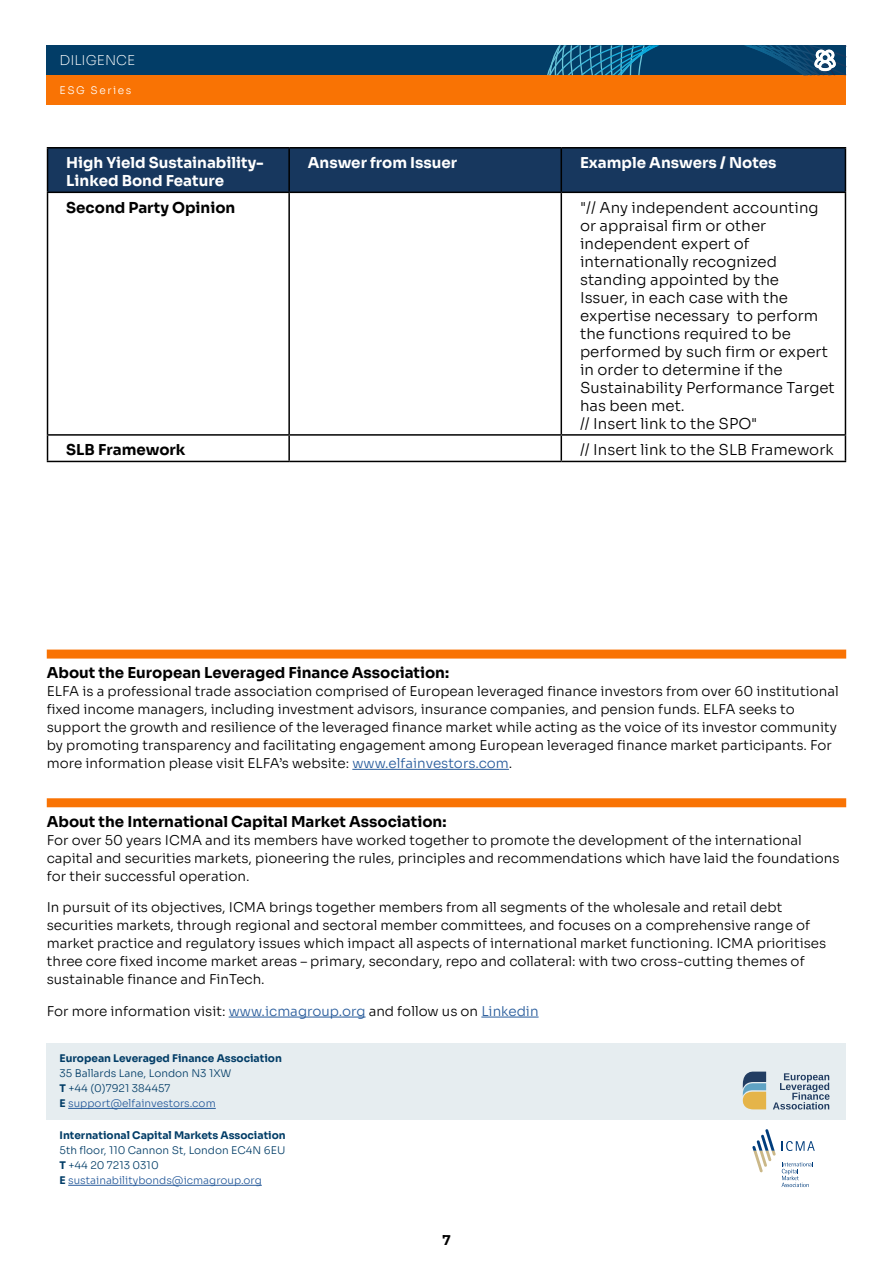
<style>
.page{position:relative;width:893px;height:1263px;background:#fff}
.page>*{position:absolute;margin:0;border:0;box-sizing:border-box;transform-origin:0 0}
.t1{font:300 15px/18px "Sora";color:#000}
.t2{font:700 15px "Sora";color:#000}
.t3{font:700 15px/18px "Sora";color:#fff}
.t4{font:300 13.5px/18px "Sora";color:#000}
.t5{font:200 13.5px "Sora";color:#fff}
.t6{font:700 13.5px "Sora";color:#000}
.t7{font:300 10.5px/15px "Sora";color:#023d67}
.t8{font:700 10.5px "Sora";color:#023d67}
.t9{font:300 10.5px "Sora";letter-spacing:.15em;color:#fff}
.s1{color:#275b9b}
.s2{font-weight:700}
</style>
<div class="page">
<div style="left:48px;top:149px;width:797px;height:43px;background:#17375e"></div>
<hr style="left:47px;top:147px;width:242px;height:2px;background:#000">
<hr style="left:47px;top:149px;width:1px;height:43px;background:#000">
<hr style="left:289px;top:147px;width:272px;height:2px;background:#000">
<hr style="left:288px;top:149px;width:2px;height:43px;background:#000">
<hr style="left:561px;top:147px;width:285px;height:2px;background:#000">
<hr style="left:561px;top:149px;width:1px;height:43px;background:#000">
<hr style="left:845px;top:149px;width:1px;height:43px;background:#000">
<hr style="left:47px;top:192px;width:242px;height:1px;background:#000">
<hr style="left:47px;top:193px;width:1px;height:241px;background:#000">
<hr style="left:289px;top:192px;width:272px;height:1px;background:#000">
<hr style="left:288px;top:193px;width:2px;height:241px;background:#000">
<hr style="left:561px;top:192px;width:285px;height:1px;background:#000">
<hr style="left:561px;top:193px;width:1px;height:241px;background:#000">
<hr style="left:845px;top:193px;width:1px;height:241px;background:#000">
<hr style="left:47px;top:434px;width:242px;height:2px;background:#000">
<svg style="left:47px;top:436px;width:1px;height:25px"></svg>
<hr style="left:289px;top:434px;width:272px;height:2px;background:#000">
<hr style="left:288px;top:436px;width:2px;height:25px;background:#000">
<hr style="left:561px;top:434px;width:285px;height:2px;background:#000">
<svg style="left:561px;top:436px;width:1px;height:25px"></svg>
<svg style="left:845px;top:436px;width:1px;height:25px"></svg>
<hr style="left:47px;top:461px;width:242px;height:1px;background:#000">
<hr style="left:289px;top:461px;width:272px;height:1px;background:#000">
<hr style="left:561px;top:461px;width:285px;height:1px;background:#000">
<hr style="left:68px;top:1185px;width:194px;height:1px;background:#275b9b">
<hr style="left:229px;top:1017px;width:137px;height:1px;background:#275b9b">
<hr style="left:481px;top:1017px;width:58px;height:1px;background:#275b9b">
<div style="left:47px;top:798px;width:799px;height:9px;background:#f97304"></div>
<div style="left:47px;top:75px;width:799px;height:30px;background:#f97304"></div>
<div style="left:47px;top:45px;width:799px;height:30px;background:#023d67"></div>
<div style="left:47px;top:1044px;width:799px;height:76px;background:#e6edf0"></div>
<hr style="left:68px;top:1108px;width:148px;height:1px;background:#275b9b">
<svg style="left:742px;top:1071px;width:24px;height:38px"></svg>
<svg style="left:773px;top:1073px;width:56px;height:36px"></svg>
<svg style="left:752px;top:1129px;width:63px;height:58px"></svg>
<hr style="left:352px;top:769px;width:157px;height:1px;background:#275b9b">
<div style="left:47px;top:649px;width:799px;height:9px;background:#f97304"></div>
<svg style="left:547px;top:45px;width:299px;height:30px"></svg>
<p class="t5" style="left:60px;top:49px;width:77px">DILIGENCE</p>
<p class="t9" style="left:60px;top:81px;width:73px">ESG Series</p>
<p class="t3" style="left:66px;top:153px;width:199px">High Yield Sustainability-<br>Linked Bond Feature</p>
<p class="t3" style="left:308px;top:153px;width:151px">Answer from Issuer</p>
<p class="t3" style="left:580px;top:153px;width:198px">Example Answers / Notes</p>
<p class="t2" style="left:66px;top:195px;width:171px">Second Party Opinion</p>
<p class="t1" style="left:580px;top:197px;width:256px">"// Any independent accounting or appraisal firm or other independent expert of internationally recognized standing appointed by the<br>Issuer, in each case with the expertise necessary to perform the functions required to be performed by such firm or expert in order to determine if the<br>Sustainability Performance Target has been met.<br>// Insert link to the SPO"</p>
<p class="t2" style="left:66px;top:438px;width:121px">SLB Framework</p>
<p class="t1" style="left:580px;top:440px;width:255px">// Insert link to the SLB Framework</p>
<p class="t2" style="left:47px;top:660px;width:404px">About the European Leveraged Finance Association:</p>
<p class="t4" style="left:47px;top:681px;width:793px">ELFA is a professional trade association comprised of European leveraged finance investors from over 60 institutional fixed income managers, including investment advisors, insurance companies, and pension funds. ELFA seeks to support the growth and resilience of the leveraged finance market while acting as the voice of its investor community by promoting transparency and facilitating engagement among European leveraged finance market participants. For more information please visit ELFA’s website: <span class="s1">www.elfainvestors.com</span>.</p>
<p class="t2" style="left:47px;top:809px;width:401px">About the International Capital Market Association:</p>
<p class="t4" style="left:47px;top:830px;width:794px">For over 50 years ICMA and its members have worked together to promote the development of the international capital and securities markets, pioneering the rules, principles and recommendations which have laid the foundations for their successful operation.</p>
<p class="t4" style="left:47px;top:897px;width:781px">In pursuit of its objectives, ICMA brings together members from all segments of the wholesale and retail debt securities markets, through regional and sectoral member committees, and focuses on a comprehensive range of market practice and regulatory issues which impact all aspects of international market functioning. ICMA prioritises three core fixed income market areas – primary, secondary, repo and collateral: with two cross-cutting themes of sustainable finance and FinTech.</p>
<p class="t4" style="left:47px;top:1000px;width:493px">For more information visit: <span class="s1">www.icmagroup.org</span> and follow us on <span class="s1">Linkedin</span></p>
<p class="t8" style="left:60px;top:1050px;width:224px">European Leveraged Finance Association</p>
<p class="t7" style="left:60px;top:1065px;width:173px">35 Ballards Lane, London N3 1XW<br><span class="s2">T</span> +44 (0)7921 384457<br><span class="s2">E</span> <span class="s1">support@elfainvestors.com</span></p>
<p class="t8" style="left:60px;top:1127px;width:228px">International Capital Markets Association</p>
<p class="t7" style="left:60px;top:1142px;width:227px">5th floor, 110 Cannon St, London EC4N 6EU<br><span class="s2">T</span> +44 20 7213 0310<br><span class="s2">E</span> <span class="s1">sustainabilitybonds@icmagroup.org</span></p>
<p class="t6" style="left:442px;top:1228px;width:10px">7</p>
</div>
